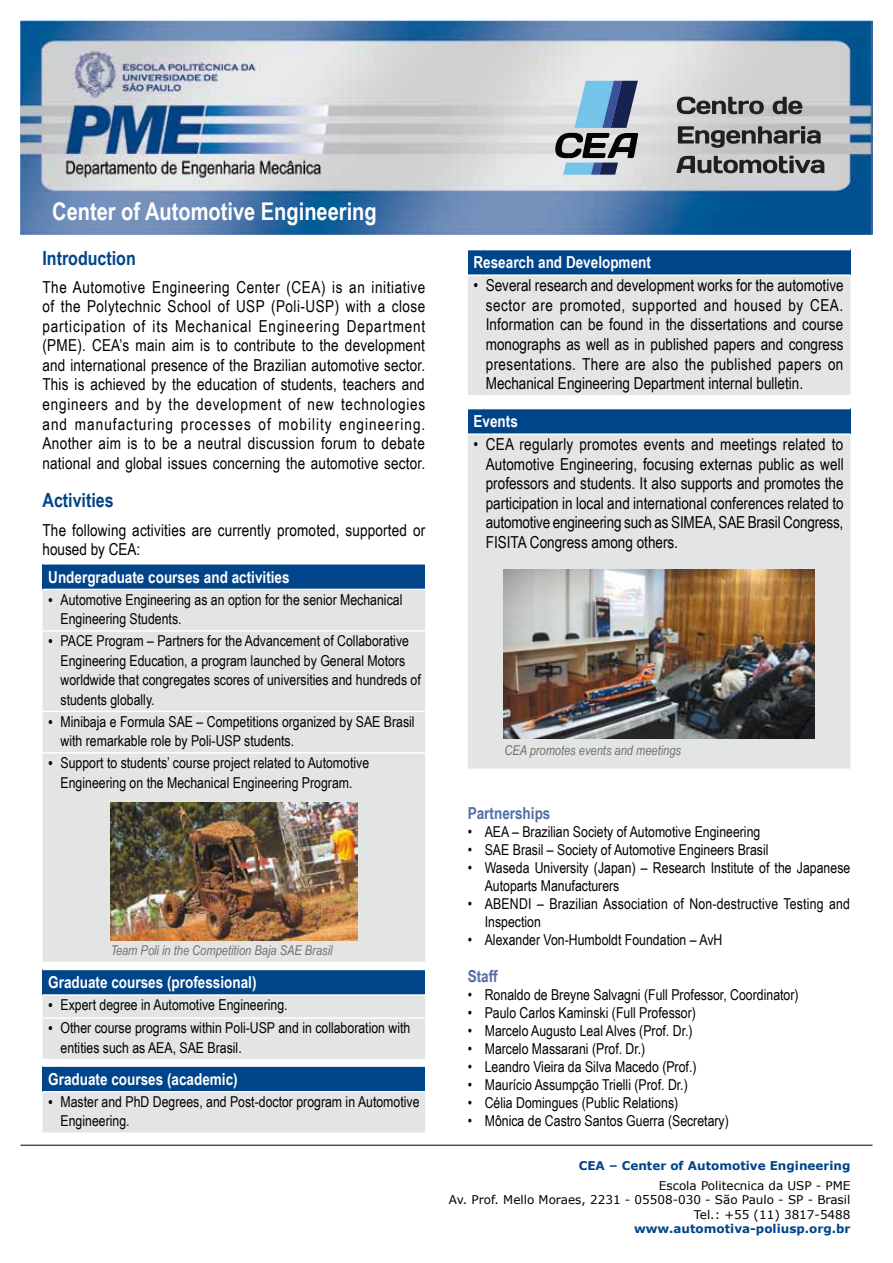
<style>
.page{position:relative;width:893px;height:1263px;background:#fff}
.page>*{position:absolute;margin:0;border:0;box-sizing:border-box;transform-origin:0 0}
.t1{font:700 24.45px "Arial Narrow";color:#fff}
.t2{font:700 19.5px "Arial Narrow";color:#004489}
.t3{font:16.5px/19.5px "Arial Narrow";color:#000;text-align:justify}
.t4{font:700 16.5px "Arial Narrow";color:#fff}
.t5{font:700 16.5px "Arial Narrow";color:#526ea6}
.t6{font:15px/19.5px "Arial Narrow";color:#000}
.t7{font:italic 13.5px "Arial Narrow";color:#707172}
.t8{font:12px/14.4px "Verdana";color:#000;text-align:right}
.t9{font:700 12px "Verdana";color:#004489}
.s1{font-size:16.5px}
</style>
<div class="page">
<img style="left:20px;top:20px;width:853px;height:215px">
<hr style="left:20px;top:1145px;width:852px;height:1px;background:#000">
<div style="left:468px;top:409px;width:382px;height:25px;background:#004489"></div>
<div style="left:468px;top:435px;width:382px;height:333px;background:#e3e4e4"></div>
<svg style="left:468px;top:768px;width:16px;height:1px"></svg>
<svg style="left:468px;top:433px;width:16px;height:1px"></svg>
<hr style="left:484px;top:433px;width:366px;height:2px;background:#fff">
<div style="left:43px;top:564px;width:382px;height:25px;background:#004489"></div>
<div style="left:43px;top:590px;width:382px;height:372px;background:#e3e4e4"></div>
<hr style="left:58px;top:630px;width:367px;height:2px;background:#fff">
<svg style="left:43px;top:711px;width:15px;height:1px"></svg>
<hr style="left:58px;top:711px;width:367px;height:1px;background:#fff">
<svg style="left:43px;top:752px;width:15px;height:2px"></svg>
<hr style="left:58px;top:752px;width:367px;height:2px;background:#fff">
<svg style="left:43px;top:630px;width:15px;height:2px"></svg>
<div style="left:43px;top:969px;width:382px;height:26px;background:#004489"></div>
<svg style="left:43px;top:969px;width:15px;height:1px"></svg>
<hr style="left:58px;top:969px;width:367px;height:1px;background:#fff">
<div style="left:43px;top:1066px;width:382px;height:26px;background:#004489"></div>
<svg style="left:43px;top:994px;width:382px;height:73px;background:#e5e6e7"></svg>
<hr style="left:58px;top:1065px;width:367px;height:2px;background:#fff">
<div style="left:43px;top:1091px;width:382px;height:42px;background:#e3e4e4"></div>
<hr style="left:58px;top:1091px;width:367px;height:1px;background:#fff">
<img style="left:504px;top:569px;width:311px;height:169px">
<svg style="left:555px;top:81px;width:83px;height:94px;background:#869aac"></svg>
<svg style="left:677px;top:97px;width:87px;height:17px"></svg>
<svg style="left:773px;top:97px;width:29px;height:17px"></svg>
<svg style="left:678px;top:126px;width:143px;height:22px;background:#848383"></svg>
<svg style="left:676px;top:156px;width:148px;height:17px;background:#7c7a7b"></svg>
<div style="left:468px;top:250px;width:382px;height:25px;background:#004489"></div>
<div style="left:468px;top:276px;width:382px;height:119px;background:#e3e4e4"></div>
<svg style="left:468px;top:274px;width:16px;height:1px"></svg>
<hr style="left:484px;top:274px;width:366px;height:2px;background:#fff">
<img style="left:111px;top:802px;width:246px;height:138px">
<h1 class="t1" style="left:52px;top:193px;width:326px">Center of Automotive Engineering</h1>
<h2 class="t2" style="left:43px;top:243px;width:95px">Introduction</h2>
<p class="t3" style="left:43px;top:277px;width:384px">The Automotive Engineering Center (CEA) is an initiative of the Polytechnic School of USP (Poli-USP) with a close participation of its Mechanical Engineering Department (PME). CEA’s main aim is to contribute to the development and international presence of the Brazilian automotive sector.<br>This is achieved by the education of students, teachers and engineers and by the development of new technologies and manufacturing processes of mobility engineering.<br>Another aim is to be a neutral discussion forum to debate national and global issues concerning the automotive sector.</p>
<h2 class="t2" style="left:43px;top:486px;width:73px">Activities</h2>
<p class="t3" style="left:43px;top:519px;width:384px">The following activities are currently promoted, supported or housed by CEA:</p>
<p class="t4" style="left:48px;top:564px;width:243px">Undergraduate courses and activities</p>
<p class="t6" style="left:61px;top:589px;width:343px;text-indent:-12px"><span class="s1">•</span> Automotive Engineering as an option for the senior Mechanical<br>Engineering Students.</p>
<p class="t6" style="left:61px;top:630px;width:362px;text-indent:-12px"><span class="s1">•</span> PACE Program – Partners for the Advancement of Collaborative Engineering Education, a program launched by General Motors worldwide that congregates scores of universities and hundreds of students globally.</p>
<p class="t6" style="left:61px;top:711px;width:356px;text-indent:-12px"><span class="s1">•</span> Minibaja e Formula SAE – Competitions organized by SAE Brasil with remarkable role by Poli-USP students.</p>
<p class="t6" style="left:48px;top:752px;width:323px;text-align:center"><span class="s1">•</span> Support to students’ course project related to Automotive<br>Engineering on the Mechanical Engineering Program.</p>
<p class="t7" style="left:111px;top:941px;width:223px">Team Poli in the Competition Baja SAE Brasil</p>
<p class="t4" style="left:48px;top:970px;width:210px">Graduate courses (professional)</p>
<p class="t6" style="left:48px;top:995px;width:241px"><span class="s1">•</span> Expert degree in Automotive Engineering.</p>
<p class="t6" style="left:61px;top:1018px;width:351px;text-indent:-12px"><span class="s1">•</span> Other course programs within Poli-USP and in collaboration with entities such as AEA, SAE Brasil.</p>
<p class="t4" style="left:48px;top:1066px;width:191px">Graduate courses (academic)</p>
<p class="t6" style="left:61px;top:1091px;width:360px;text-indent:-12px"><span class="s1">•</span> Master and PhD Degrees, and Post-doctor program in Automotive<br>Engineering.</p>
<p class="t4" style="left:473px;top:250px;width:179px">Research and Development</p>
<p class="t3" style="left:486px;top:275px;width:359px;text-indent:-12px">• Several research and development works for the automotive sector are promoted, supported and housed by CEA.<br>Information can be found in the dissertations and course monographs as well as in published papers and congress presentations. There are also the published papers on Mechanical Engineering Department internal bulletin.</p>
<p class="t4" style="left:473px;top:409px;width:46px">Events</p>
<p class="t3" style="left:486px;top:434px;width:360px;text-indent:-12px">• CEA regularly promotes events and meetings related to Automotive Engineering, focusing externas public as well professors and students. It also supports and promotes the participation in local and international conferences related to automotive engineering such as SIMEA, SAE Brasil Congress, FISITA Congress among others.</p>
<p class="t7" style="left:505px;top:740px;width:178px">CEA promotes events and meetings</p>
<p class="t5" style="left:468px;top:800px;width:84px">Partnerships</p>
<p class="t6" style="left:468px;top:821px;width:294px">• AEA – Brazilian Society of Automotive Engineering</p>
<p class="t6" style="left:468px;top:839px;width:302px">• SAE Brasil – Society of Automotive Engineers Brasil</p>
<p class="t6" style="left:485px;top:858px;width:367px;line-height:18px;text-indent:-17px">• Waseda University (Japan) – Research Institute of the Japanese<br>Autoparts Manufacturers</p>
<p class="t6" style="left:485px;top:894px;width:367px;line-height:18px;text-indent:-17px">• ABENDI – Brazilian Association of Non-destructive Testing and<br>Inspection</p>
<p class="t6" style="left:468px;top:929px;width:256px">• Alexander Von-Humboldt Foundation – AvH</p>
<p class="t5" style="left:468px;top:964px;width:32px">Staff</p>
<p class="t6" style="left:468px;top:984px;width:332px">• Ronaldo de Breyne Salvagni (Full Professor, Coordinator)</p>
<p class="t6" style="left:468px;top:1002px;width:230px">• Paulo Carlos Kaminski (Full Professor)</p>
<p class="t6" style="left:468px;top:1020px;width:226px">• Marcelo Augusto Leal Alves (Prof. Dr.)</p>
<p class="t6" style="left:468px;top:1038px;width:179px">• Marcelo Massarani (Prof. Dr.)</p>
<p class="t6" style="left:468px;top:1056px;width:230px">• Leandro Vieira da Silva Macedo (Prof.)</p>
<p class="t6" style="left:468px;top:1074px;width:222px">• Maurício Assumpção Trielli (Prof. Dr.)</p>
<p class="t6" style="left:468px;top:1092px;width:212px">• Célia Domingues (Public Relations)</p>
<p class="t6" style="left:468px;top:1110px;width:263px">• Mônica de Castro Santos Guerra (Secretary)</p>
<p class="t9" style="left:579px;top:1157px;width:273px">CEA – Center of Automotive Engineering</p>
<p class="t8" style="left:449px;top:1178px;width:403px">Escola Politecnica da USP - PME<br>Av. Prof. Mello Moraes, 2231 - 05508-030 - São Paulo - SP - Brasil<br>Tel.: +55 (11) 3817-5488</p>
<p class="t9" style="left:634px;top:1220px;width:218px">www.automotiva-poliusp.org.br</p>
</div>
